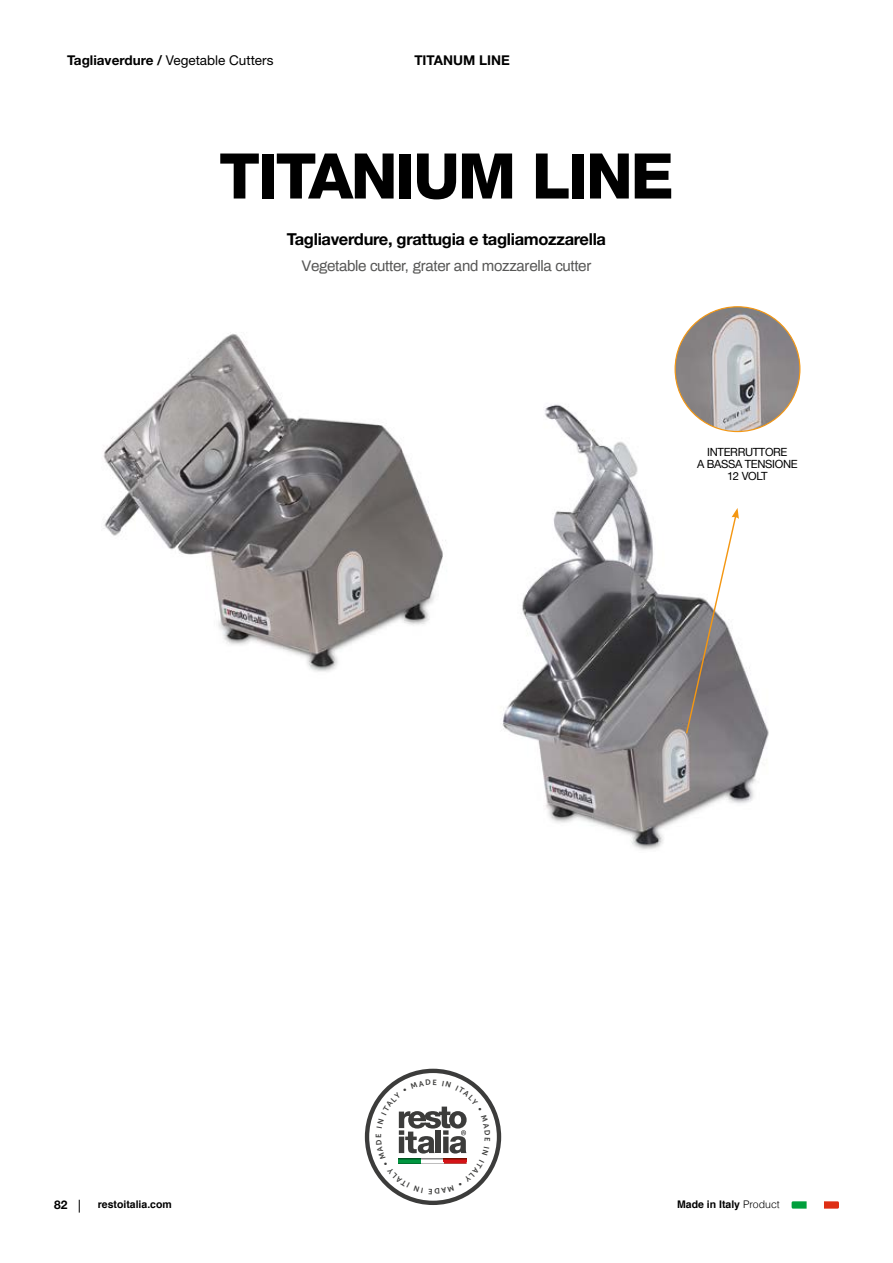
<style>
.page{position:relative;width:893px;height:1263px;background:#fff}
.page>*{position:absolute;margin:0;border:0;box-sizing:border-box;transform-origin:0 0}
.t1{font:800 63px "Helvetica Neue";letter-spacing:-.035em;color:#000}
.t2{font:700 16.5px "Helvetica Neue LT Std";letter-spacing:-.02em;color:#000}
.t3{font:15px "Archivo";letter-spacing:-.02em;color:#575756}
.t4{font:13.5px "Helvetica Neue";color:#000}
.t5{font:700 13.5px "Helvetica Neue";color:#000}
.t6{font:700 12px "Helvetica Neue";color:#000}
.t7{font:11.25px/12px "Helvetica Neue";letter-spacing:-.03em;color:#000;text-align:center}
.t8{font:700 10.5px "Helvetica";color:#000}
.s1{font-weight:700}
.s2{font-weight:300}
</style>
<div class="page">
<svg style="left:79px;top:1200px;width:1px;height:12px"></svg>
<svg style="left:792px;top:1201px;width:15px;height:7px"></svg>
<svg style="left:824px;top:1201px;width:15px;height:7px"></svg>
<div style="left:365px;top:1069px;width:136px;height:136px;background:#3c3c3b;border-radius:50%"></div>
<div style="left:369px;top:1073px;width:128px;height:128px;background:#fff;border-radius:50%"></div>
<img style="left:103px;top:332px;width:343px;height:340px">
<img style="left:502px;top:396px;width:284px;height:454px">
<img style="left:675px;top:307px;width:125px;height:124px;border-radius:62px">
<svg style="left:685px;top:508px;width:54px;height:227px"></svg>
<svg style="left:376px;top:1079px;width:114px;height:115px"></svg>
<p class="t4" style="left:67px;top:52px;width:208px"><span class="s1">Tagliaverdure /</span> Vegetable Cutters</p>
<p class="t5" style="left:414px;top:51px;width:97px">TITANUM LINE</p>
<h1 class="t1" style="left:219px;top:139px;width:456px">TITANIUM LINE</h1>
<p class="t2" style="left:287px;top:229px;width:321px">Tagliaverdure, grattugia e tagliamozzarella</p>
<p class="t3" style="left:302px;top:257px;width:291px">Vegetable cutter, grater and mozzarella cutter</p>
<p class="t7" style="left:697px;top:445px;width:102px">INTERRUTTORE<br>A BASSA TENSIONE<br>12 VOLT</p>
<p class="t6" style="left:54px;top:1197px;width:15px">82</p>
<p class="t8" style="left:98px;top:1199px;width:76px">restoitalia.com</p>
<p class="t8" style="left:677px;top:1199px;width:104px">Made in Italy <span class="s2">Product</span></p>
</div>
